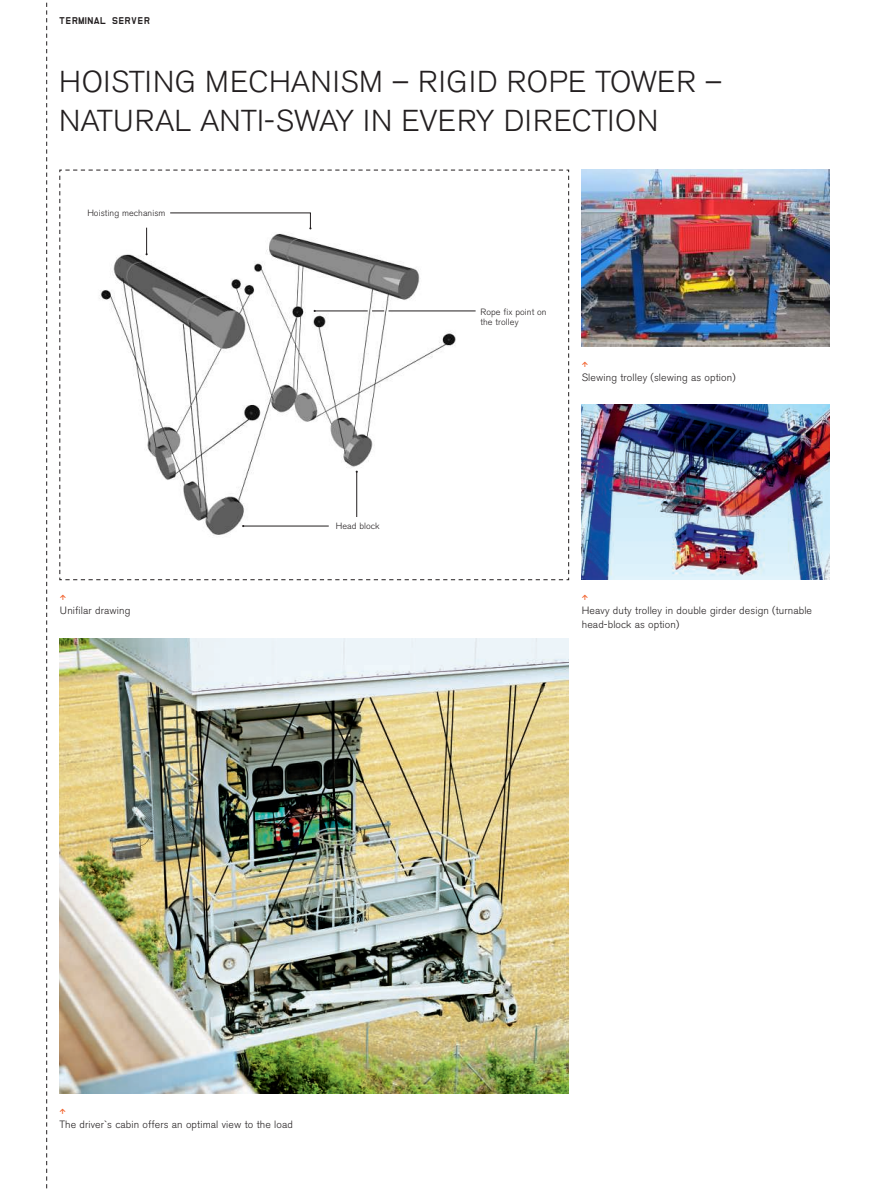
<style>
.page{position:relative;width:881px;height:1191px;background:#fff}
.page>*{position:absolute;margin:0;border:0;box-sizing:border-box;transform-origin:0 0}
.t1{font:300 30px/39px "Akzidenz Grotesk BE";letter-spacing:.02em;color:#231f20}
.t2{font:300 10.5px/13.5px "Akzidenz Grotesk BE";letter-spacing:.01em;color:#231f20}
.t3{font:10.5px "Office Expert";color:#f15921}
.t4{font:700 9.75px "Kranunion Office";letter-spacing:.05em;color:#231f20}
.t5{font:300 9px/10.8px "Akzidenz Grotesk BE";letter-spacing:.01em;color:#231f20}
</style>
<div class="page">
<img style="left:581px;top:404px;width:248px;height:176px">
<img style="left:581px;top:170px;width:248px;height:176px">
<svg style="left:46px;top:2px;width:1px;height:1187px"></svg>
<svg style="left:59px;top:170px;width:510px;height:410px"></svg>
<img style="left:60px;top:638px;width:508px;height:455px">
<p class="t4" style="left:59px;top:15px;width:92px">TERMINAL SERVER</p>
<h1 class="t1" style="left:59px;top:64px;width:664px">HOISTING MECHANISM – RIGID ROPE TOWER –<br>NATURAL ANTI-SWAY IN EVERY DIRECTION</h1>
<p class="t5" style="left:87px;top:208px;width:80px">Hoisting mechanism</p>
<p class="t3" style="left:60px;top:591px;width:8px">O</p>
<p class="t2" style="left:60px;top:605px;width:72px">Unifilar drawing</p>
<p class="t5" style="left:335px;top:521px;width:45px">Head block</p>
<p class="t5" style="left:480px;top:307px;width:68px">Rope fix point on the trolley</p>
<p class="t3" style="left:581px;top:358px;width:8px">O</p>
<p class="t2" style="left:581px;top:371px;width:155px">Slewing trolley (slewing as option)</p>
<p class="t3" style="left:581px;top:591px;width:8px">O</p>
<p class="t2" style="left:581px;top:605px;width:232px">Heavy duty trolley in double girder design (turnable head-block as option)</p>
<p class="t3" style="left:60px;top:1104px;width:8px">O</p>
<p class="t2" style="left:60px;top:1118px;width:235px">The driver`s cabin offers an optimal view to the load</p>
</div>
